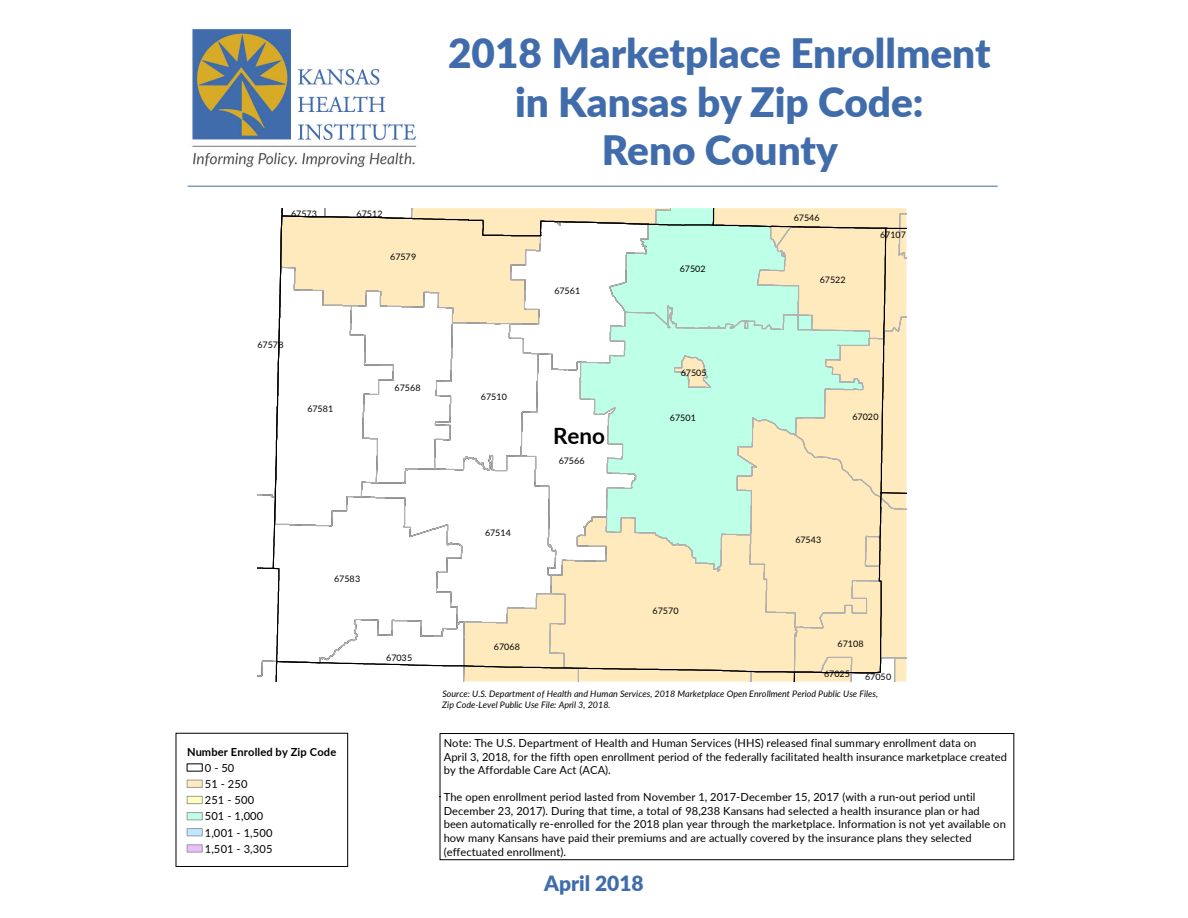
<style>
.page{position:relative;width:1188px;height:918px;background:#fff}
.page>*{position:absolute;margin:0;border:0;box-sizing:border-box;transform-origin:0 0}
.t1{font:900 40.5px "Lato";color:#416cab}
.t2{font:700 22.5px "Lato";color:#000}
.t3{font:900 21px "Lato";color:#416cab}
.t4{font:11.1px/16.2px "Lato";letter-spacing:.005em;color:#000}
.t5{font:italic 9px/10.8px "Lato";letter-spacing:.005em;color:#000}
.t6{font:9px "Lato";letter-spacing:-.005em;color:#000}
.s1{font-weight:700}
</style>
<div class="page">
<img style="left:192px;top:29px;width:225px;height:138px">
<hr style="left:188px;top:186px;width:810px;height:1px;background:#416cab">
<svg style="left:257px;top:208px;width:649px;height:474px"></svg>
<div style="left:187px;top:780px;width:16px;height:8px;background:#ffeabe;border:1px solid #9c9c9c"></div>
<div style="left:187px;top:796px;width:16px;height:8px;background:#ffffbe;border:1px solid #9c9c9c"></div>
<div style="left:187px;top:812px;width:16px;height:8px;background:#beffe8;border:1px solid #9c9c9c"></div>
<div style="left:187px;top:828px;width:16px;height:8px;background:#bee8ff;border:1px solid #9c9c9c"></div>
<div style="left:187px;top:845px;width:16px;height:7px;background:#e8beff;border:1px solid #9c9c9c"></div>
<div style="left:176px;top:733px;width:172px;height:134px;border:1px solid #000"></div>
<svg style="left:439px;top:733px;width:575px;height:127px"></svg>
<p class="t6" style="left:291px;top:207px;width:28px">67573</p>
<p class="t6" style="left:357px;top:207px;width:28px">67512</p>
<p class="t6" style="left:390px;top:251px;width:28px">67579</p>
<p class="t6" style="left:257px;top:338px;width:28px">67578</p>
<p class="t6" style="left:307px;top:402px;width:28px">67581</p>
<p class="t6" style="left:395px;top:382px;width:28px">67568</p>
<p class="t1" style="left:448px;top:23px;width:544px">2018 Marketplace Enrollment</p>
<p class="t1" style="left:515px;top:72px;width:410px">in Kansas by Zip Code:</p>
<p class="t1" style="left:602px;top:120px;width:237px">Reno County</p>
<p class="t6" style="left:481px;top:390px;width:28px">67510</p>
<p class="t6" style="left:554px;top:284px;width:28px">67561</p>
<p class="t2" style="left:553px;top:419px;width:53px">Reno</p>
<p class="t6" style="left:559px;top:454px;width:28px">67566</p>
<p class="t6" style="left:680px;top:262px;width:28px">67502</p>
<p class="t6" style="left:681px;top:366px;width:28px">67505</p>
<p class="t6" style="left:670px;top:411px;width:28px">67501</p>
<p class="t6" style="left:794px;top:211px;width:28px">67546</p>
<p class="t6" style="left:820px;top:273px;width:28px">67522</p>
<p class="t6" style="left:880px;top:228px;width:28px">67107</p>
<p class="t6" style="left:853px;top:411px;width:28px">67020</p>
<p class="t6" style="left:334px;top:573px;width:28px">67583</p>
<p class="t6" style="left:386px;top:651px;width:28px">67035</p>
<p class="t4" style="left:205px;top:743px;width:133px;text-indent:-18px"><span class="s1">Number Enrolled by Zip Code<br></span>0-50<br>51 - 250<br>251 - 500<br>501 - 1,000<br>1,001 - 1,500<br>1,501 - 3,305</p>
<p class="t6" style="left:485px;top:526px;width:28px">67514</p>
<p class="t6" style="left:494px;top:640px;width:28px">67068</p>
<p class="t6" style="left:653px;top:605px;width:28px">67570</p>
<p class="t6" style="left:795px;top:533px;width:28px">67543</p>
<p class="t6" style="left:838px;top:637px;width:28px">67108</p>
<p class="t6" style="left:824px;top:667px;width:28px">67025</p>
<p class="t6" style="left:865px;top:670px;width:28px">67050</p>
<p class="t5" style="left:442px;top:688px;width:437px">Source: U.S. Department of Health and Human Services, 2018 Marketplace Open Enrollment Period Public Use Files,<br>Zip Code-Level Public Use File: April 3, 2018.</p>
<p class="t4" style="left:444px;top:736px;width:565px;line-height:13.5px">Note: The U.S. Department of Health and Human Services (HHS) released final summary enrollment data on<br>April 3, 2018, for the fifth open enrollment period of the federally facilitated health insurance marketplace created by the Affordable Care Act (ACA).</p>
<p class="t4" style="left:444px;top:790px;width:564px;line-height:13.5px">The open enrollment period lasted from November 1, 2017-December 15, 2017 (with a run-out period until December 23, 2017). During that time, a total of 98,238 Kansans had selected a health insurance plan or had been automatically re-enrolled for the 2018 plan year through the marketplace. Information is not yet available on how many Kansans have paid their premiums and are actually covered by the insurance plans they selected (effectuated enrollment).</p>
<p class="t3" style="left:544px;top:867px;width:101px">April 2018</p>
</div>
